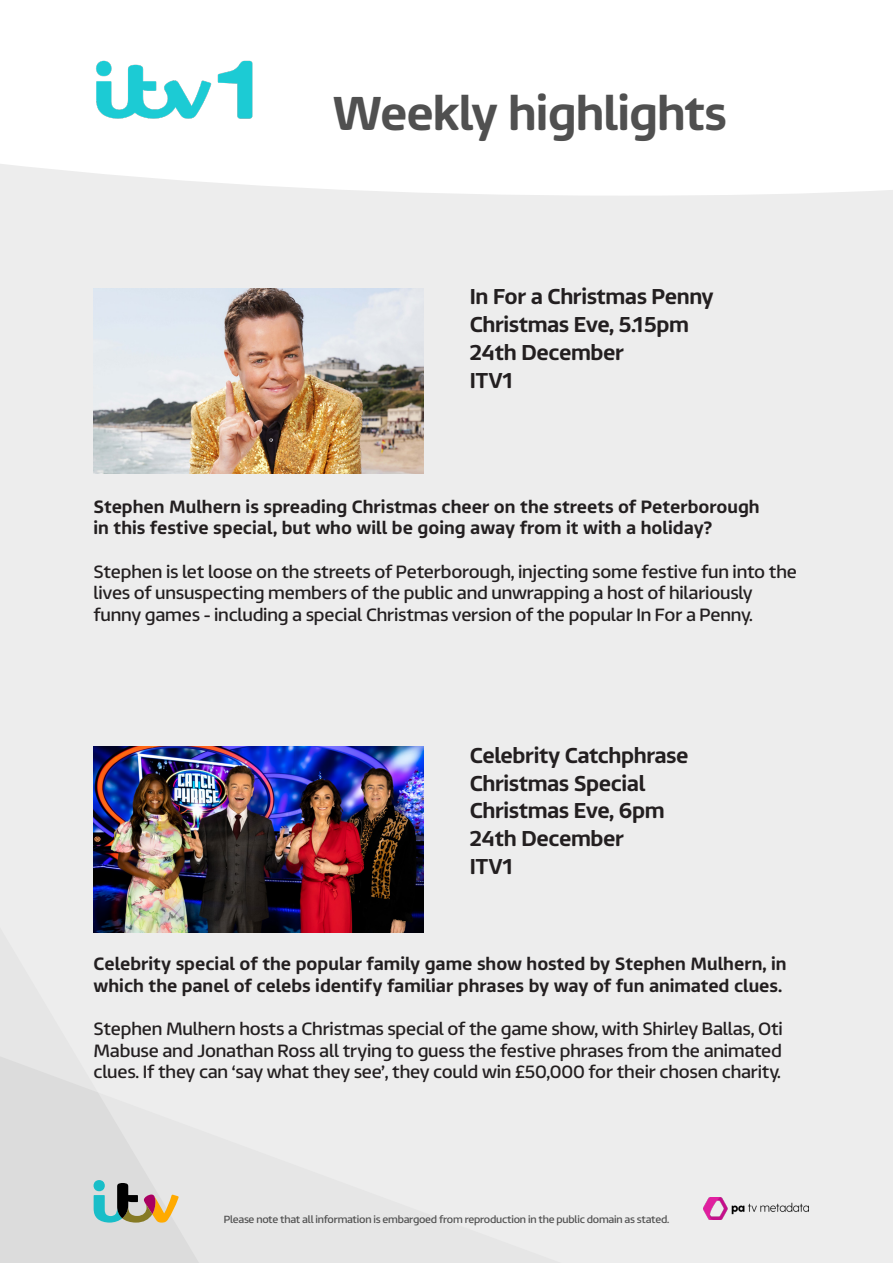
<style>
.page{position:relative;width:893px;height:1263px;background:#ededed}
.page>*{position:absolute;margin:0;border:0;box-sizing:border-box;transform-origin:0 0}
.t1{font:500 48px "ITV Reem";letter-spacing:-.02em;color:#505050}
.Programme_Heading{font:500 21.75px/27.8px "ITV Reem";letter-spacing:-.02em;color:#231f20}
.Intro_Text{font:18px/21.6px "ITV Reem";letter-spacing:-.01em;color:#231f20}
.Intro_Text-2{font:500 18px/21.6px "ITV Reem";color:#231f20}
.t2{font:10.5px "ITV Reem";letter-spacing:-.02em;color:#505050}
</style>
<div class="page">
<svg style="left:0;top:1056px;width:199px;height:207px"></svg>
<div style="left:0;top:0;width:893px;height:196px;background:#fff"></div>
<img style="left:94px;top:57px;width:162px;height:65px">
<img style="left:94px;top:288px;width:329px;height:185px">
<img style="left:94px;top:747px;width:329px;height:185px">
<img style="left:704px;top:1197px;width:104px;height:22px">
<h1 class="t1" style="left:332px;top:71px;width:397px">Weekly highlights</h1>
<p class="Programme_Heading" style="left:470px;top:281px;width:245px">In For a Christmas Penny</p>
<p class="Programme_Heading" style="left:470px;top:309px;width:221px">Christmas Eve, 5.15pm</p>
<p class="Programme_Heading" style="left:470px;top:336px;width:156px">24th December</p>
<p class="Programme_Heading" style="left:470px;top:364px;width:45px">ITV1</p>
<p class="Intro_Text-2" style="left:94px;top:494px;width:668px">Stephen Mulhern is spreading Christmas cheer on the streets of Peterborough in this festive special, but who will be going away from it with a holiday?</p>
<p class="Intro_Text" style="left:94px;top:558px;width:705px">Stephen is let loose on the streets of Peterborough, injecting some festive fun into the lives of unsuspecting members of the public and unwrapping a host of hilariously funny games - including a special Christmas version of the popular In For a Penny.</p>
<p class="Programme_Heading" style="left:470px;top:739px;width:220px">Celebrity Catchphrase<br>Christmas Special</p>
<p class="Programme_Heading" style="left:470px;top:795px;width:196px">Christmas Eve, 6pm</p>
<p class="Programme_Heading" style="left:470px;top:823px;width:156px">24th December</p>
<p class="Programme_Heading" style="left:470px;top:850px;width:45px">ITV1</p>
<p class="Intro_Text-2" style="left:94px;top:951px;width:694px">Celebrity special of the popular family game show hosted by Stephen Mulhern, in</p>
<p class="Intro_Text-2" style="left:94px;top:973px;width:690px">which the panel of celebs identify familiar phrases by way of fun animated clues.</p>
<p class="Intro_Text" style="left:94px;top:1016px;width:691px;text-align:justify">Stephen Mulhern hosts a Christmas special of the game show, with Shirley Ballas, Oti Mabuse and Jonathan Ross all trying to guess the festive phrases from the animated clues. If they can ‘say what they see’, they could win £50,000 for their chosen charity.</p>
<p class="t2" style="left:224px;top:1210px;width:447px">Please note that all information is embargoed from reproduction in the public domain as stated.</p>
</div>
